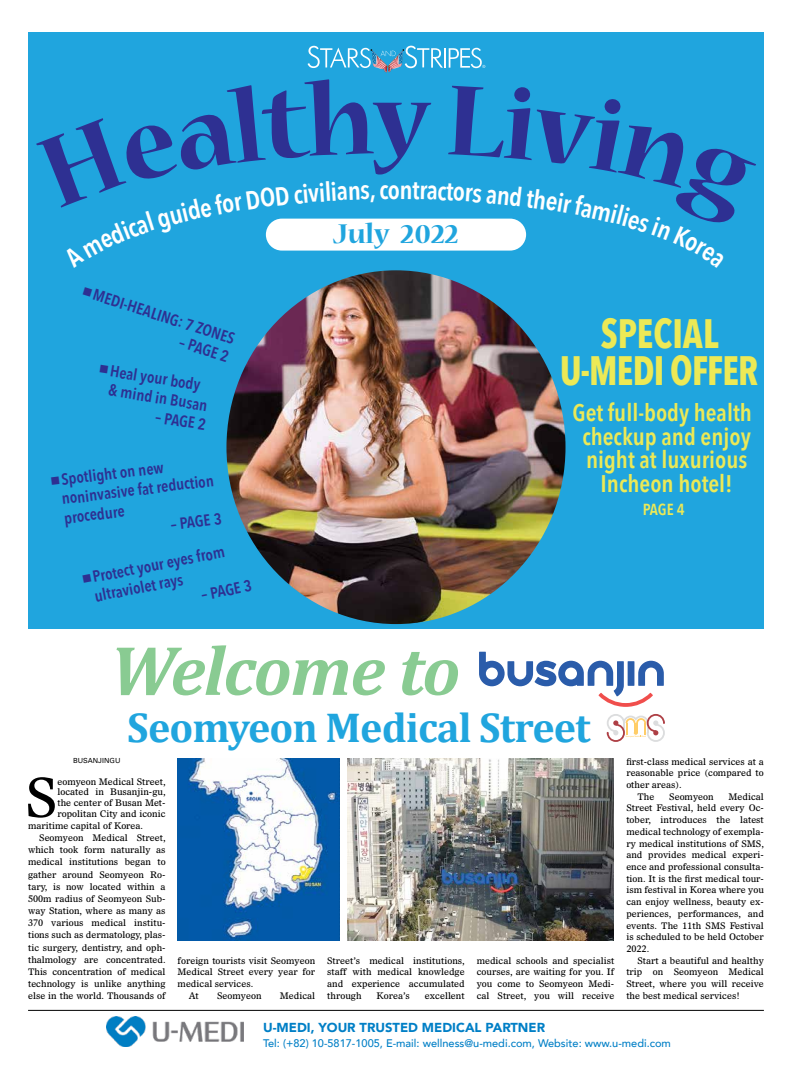
<style>
.page{position:relative;width:792px;height:1080px;background:#fff}
.page>*{position:absolute;margin:0;border:0;box-sizing:border-box;transform-origin:0 0}
.t1{font:700 111px "Nueva Std";color:#2e3092}
.t2{font:italic 700 70.8px "Cambria";letter-spacing:-.025em;color:#89cb92}
.t3{font:53px "Dutch 811 BT Roman D";color:#000}
.t4{font:700 42px "Cambria";letter-spacing:-.02em;color:#20a5de}
.t5{font:700 41px/37.2px "Avenir Next Condensed";letter-spacing:-.02em;color:#ece956;text-align:center;scale:.9 1}
.t6{font:700 30.2px "Nueva Std";color:#20a5de}
.t7{font:600 26px "Avenir Next Condensed";color:#fff}
.t8{font:600 24px/23.8px "Avenir Next Condensed";color:#ece956;text-align:center}
.t9{font:600 16px/19.2px "Avenir Next Condensed";color:#2e3092}
.t10{font:600 16px "Avenir Next Condensed";color:#ece956}
.t11{font:900 13px "Avenir";color:#007fc6}
.t12{font:500 11px "Avenir";color:#007fc6}
.t13{font:9px/11.7px "Dutch 811 BT Roman D";color:#000;text-align:justify}
.t14{font:7px "Univers";color:#000}
</style>
<div class="page">
<div style="left:28px;top:32px;width:736px;height:597px;background:#20a5de"></div>
<hr style="left:28px;top:1010px;width:736px;height:1px;background:#000">
<img style="left:107px;top:1016px;width:136px;height:30px">
<svg style="left:607px;top:714px;width:58px;height:28px"></svg>
<svg style="left:479px;top:652px;width:185px;height:55px"></svg>
<img style="left:178px;top:758px;width:161px;height:182px">
<img style="left:226px;top:270px;width:340px;height:354px">
<img style="left:348px;top:758px;width:266px;height:182px">
<svg style="left:265px;top:46px;width:262px;height:205px"></svg>
<h1 class="t1" style="left:373px;top:68px;width:58px">y</h1>
<h3 class="t7" style="left:388px;top:167px;width:14px">o</h3>
<h3 class="t9" style="left:96px;top:285px;width:149px;rotate:17deg">MEDI-HEALING: 7 ZONES</h3>
<h3 class="t9" style="left:183px;top:332px;width:53px;rotate:17deg">– PAGE 2</h3>
<h3 class="t9" style="left:113px;top:361px;width:101px;text-indent:-12px;rotate:9deg">■Heal your body &amp; mind in Busan</h3>
<h3 class="t9" style="left:157px;top:407px;width:53px;rotate:9deg">– PAGE 2</h3>
<h3 class="t9" style="left:58px;top:470px;width:155px;text-indent:-9px;rotate:-7deg">■Spotlight on new noninvasive fat reduction procedure</h3>
<h3 class="t9" style="left:170px;top:514px;width:53px;rotate:-7deg">– PAGE 3</h3>
<h3 class="t9" style="left:89px;top:567px;width:138px;text-indent:-9px;rotate:-11deg">■Protect your eyes from ultraviolet rays</h3>
<h3 class="t9" style="left:200px;top:585px;width:53px;rotate:-11deg">– PAGE 3</h3>
<h3 class="t6" style="left:333px;top:220px;width:127px">July 2022</h3>
<h2 class="t2" style="left:110px;top:621px;width:352px">Welcome to</h2>
<h3 class="t5" style="left:560px;top:314px;width:222px">SPECIAL<br>U-MEDI OFFER</h3>
<h3 class="t8" style="left:573px;top:400px;width:181px">Get full-body health checkup and enjoy night at luxurious<br>Incheon hotel!</h3>
<h3 class="t10" style="left:643px;top:496px;width:44px">PAGE 4</h3>
<p class="t14" style="left:73px;top:757px;width:49px">BUSANJINGU</p>
<h3 class="t4" style="left:127px;top:698px;width:465px">Seomyeon Medical Street</h3>
<h3 class="t3" style="left:25px;top:763px;width:34px">S</h3>
<p class="t13" style="left:57px;top:776px;width:110px;line-height:10.7px">eomyeon Medical Street, located in Busanjin-gu, the center of Busan Met&shy;ropolitan City and iconic</p>
<p class="t13" style="left:28px;top:820px;width:117px">maritime capital of Korea.</p>
<p class="t13" style="left:39px;top:832px;width:128px">Seomyeon Medical Street,</p>
<p class="t13" style="left:28px;top:844px;width:139px">which took form naturally as</p>
<p class="t13" style="left:28px;top:856px;width:139px">medical institutions began to</p>
<p class="t13" style="left:28px;top:868px;width:139px">gather around Seomyeon Ro-</p>
<p class="t13" style="left:28px;top:880px;width:139px">tary, is now located within a</p>
<p class="t13" style="left:28px;top:893px;width:139px">500m radius of Seomyeon Sub-</p>
<p class="t13" style="left:28px;top:905px;width:139px">way Station, where as many as</p>
<p class="t13" style="left:28px;top:917px;width:139px">370 various medical institu-</p>
<p class="t13" style="left:28px;top:929px;width:139px">tions such as dermatology, plas-</p>
<p class="t13" style="left:28px;top:941px;width:139px">tic surgery, dentistry, and oph-</p>
<p class="t13" style="left:28px;top:953px;width:139px">thalmology are concentrated.</p>
<p class="t13" style="left:28px;top:966px;width:139px">This concentration of medical</p>
<p class="t13" style="left:28px;top:978px;width:139px">technology is unlike anything</p>
<p class="t13" style="left:28px;top:990px;width:139px">else in the world. Thousands of</p>
<p class="t13" style="left:178px;top:954px;width:139px">foreign tourists visit Seomyeon</p>
<p class="t13" style="left:178px;top:966px;width:139px">Medical Street every year for</p>
<p class="t13" style="left:178px;top:978px;width:77px">medical services.</p>
<p class="t13" style="left:189px;top:989px;width:12px">At</p>
<p class="t13" style="left:217px;top:989px;width:46px">Seomyeon</p>
<p class="t13" style="left:280px;top:989px;width:37px">Medical</p>
<p class="t13" style="left:327px;top:954px;width:139px">Street’s medical institutions, staff with medical knowledge and experience accumulated through</p>
<p class="t13" style="left:377px;top:989px;width:35px">Korea’s</p>
<p class="t13" style="left:425px;top:989px;width:41px">excellent</p>
<p class="t13" style="left:477px;top:954px;width:139px">medical schools and specialist courses, are waiting for you. If you come to Seomyeon Medi&shy;cal Street, you will receive</p>
<p class="t13" style="left:626px;top:755px;width:139px">first-class medical services at a</p>
<p class="t13" style="left:626px;top:767px;width:139px">reasonable price (compared to</p>
<p class="t13" style="left:626px;top:779px;width:57px">other areas).</p>
<p class="t13" style="left:638px;top:790px;width:18px">The</p>
<p class="t13" style="left:669px;top:790px;width:46px">Seomyeon</p>
<p class="t13" style="left:626px;top:790px;width:139px;text-indent:102px">Medical Street Festival, held every Oc&shy;tober, introduces the latest medical technology of exempla&shy;ry medical institutions of SMS, and provides medical experi&shy;ence and professional consulta&shy;tion. It is the first medical tour&shy;ism festival in Korea where you can enjoy wellness, beauty ex&shy;periences, performances, and events. The 11th SMS Festival is scheduled to be held October 2022.</p>
<p class="t13" style="left:626px;top:954px;width:139px;text-indent:11px">Start a beautiful and healthy trip on Seomyeon Medical Street, where you will receive the best medical services!</p>
<h3 class="t11" style="left:263px;top:1016px;width:284px">U-MEDI, YOUR TRUSTED MEDICAL PARTNER</h3>
<p class="t12" style="left:263px;top:1033px;width:409px">Tel: (+82) 10-5817-1005, E-mail: wellness@u-medi.com, Website: www.u-medi.com</p>
</div>
